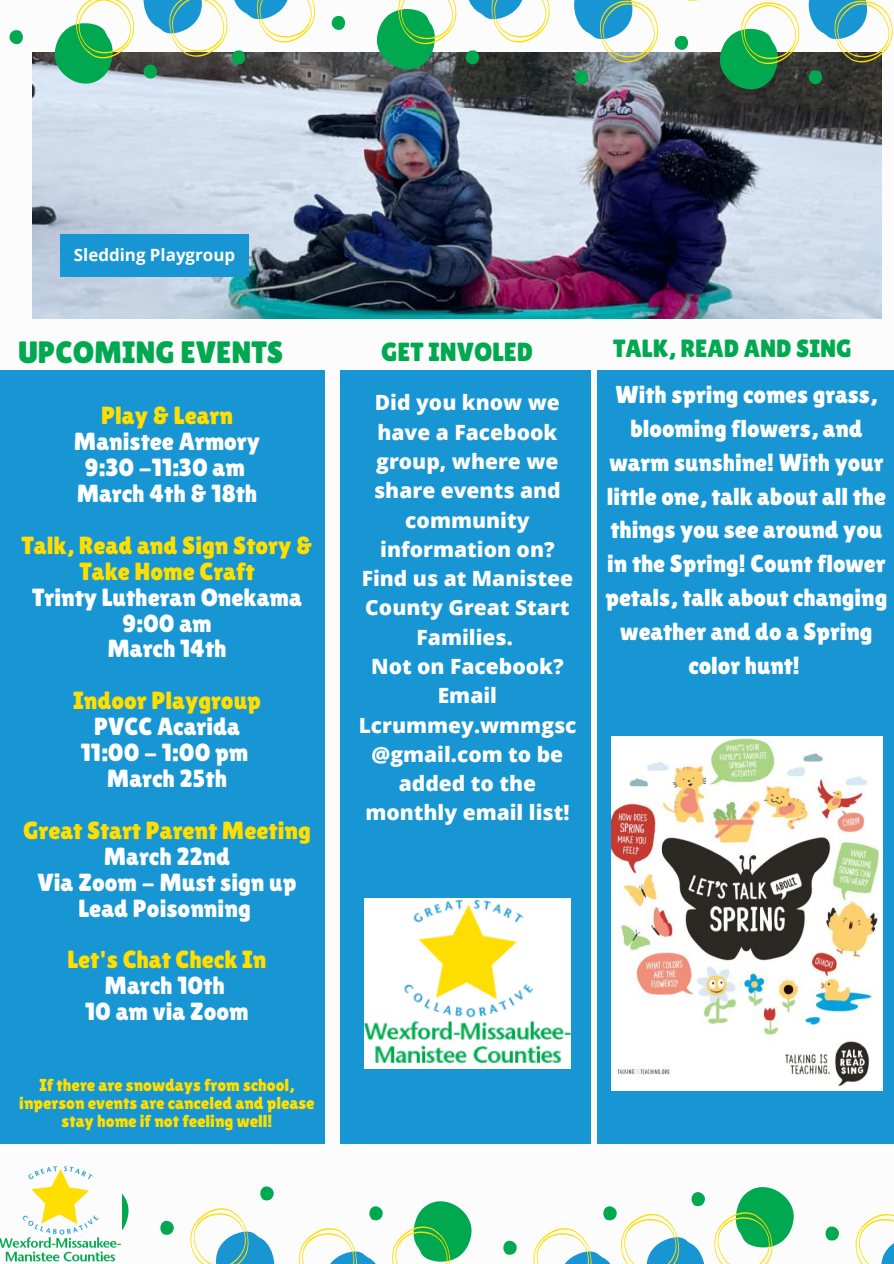
<style>
.page{position:relative;width:894px;height:1264px;background:#fff}
.page>*{position:absolute;margin:0;border:0;box-sizing:border-box;transform-origin:0 0}
.t1{font:30.9px "Lilita One";color:#00a950}
.t2{font:26.25px "Lilita One";color:#00a950}
.t3{font:24.9px "Lilita One";color:#00a950}
.t4{font:24.75px "Lilita One";color:#fff}
.t5{font:24.75px/26px "Lilita One";color:#ffde00;text-align:center}
.t6{font:24.75px "Lilita One";color:#fcfcfc}
.t7{font:24.45px/33.8px "Lilita One";color:#fff;text-align:center}
.t8{font:800 21px/29.2px "Open Sans";color:#fff;text-align:center}
.t9{font:17.25px/18px "Lilita One";color:#ffde00;text-align:center}
.t10{font:700 16.95px "Open Sans";color:#fff}
</style>
<div class="page">
<img style="left:32px;top:53px;width:849px;height:266px">
<svg style="left:9px;top:30px;width:14px;height:15px"></svg>
<svg style="left:53px;top:0;width:262px;height:84px"></svg>
<svg style="left:331px;top:16px;width:15px;height:14px"></svg>
<svg style="left:375px;top:0;width:175px;height:69px"></svg>
<svg style="left:808px;top:70px;width:14px;height:17px"></svg>
<svg style="left:572px;top:0;width:227px;height:89px"></svg>
<svg style="left:805px;top:0;width:88px;height:63px"></svg>
<svg style="left:855px;top:1213px;width:38px;height:50px"></svg>
<svg style="left:825px;top:1226px;width:14px;height:14px"></svg>
<svg style="left:714px;top:1187px;width:80px;height:76px"></svg>
<svg style="left:533px;top:1192px;width:172px;height:71px"></svg>
<svg style="left:503px;top:1240px;width:14px;height:14px"></svg>
<svg style="left:298px;top:1201px;width:174px;height:62px"></svg>
<svg style="left:260px;top:1186px;width:14px;height:14px"></svg>
<svg style="left:190px;top:1208px;width:85px;height:55px"></svg>
<svg style="left:160px;top:1220px;width:14px;height:15px"></svg>
<svg style="left:122px;top:1193px;width:7px;height:38px"></svg>
<div style="left:0;top:370px;width:325px;height:774px;background:#1796d3"></div>
<div style="left:596px;top:370px;width:297px;height:774px;background:#1796d3"></div>
<img style="left:0;top:1166px;width:120px;height:96px">
<div style="left:60px;top:234px;width:188px;height:42px;background:#1796d3"></div>
<div style="left:340px;top:370px;width:250px;height:774px;background:#1796d3"></div>
<img style="left:364px;top:898px;width:206px;height:170px">
<img style="left:611px;top:736px;width:270px;height:354px">
<p class="t10" style="left:74px;top:243px;width:163px">Sledding Playgroup</p>
<p class="t1" style="left:18px;top:334px;width:266px">UPCOMING EVENTS</p>
<p class="t3" style="left:613px;top:333px;width:240px">TALK, READ AND SING</p>
<p class="t2" style="left:381px;top:337px;width:153px">GET INVOLED</p>
<p class="t5" style="left:101px;top:402px;width:133px">Play &amp; Learn</p>
<p class="t4" style="left:74px;top:427px;width:188px">Manistee Armory</p>
<p class="t4" style="left:84px;top:453px;width:162px">9:30 -11:30 am</p>
<p class="t4" style="left:77px;top:479px;width:182px">March 4th &amp; 18th</p>
<p class="t5" style="left:21px;top:532px;width:292px">Talk, Read and Sign Story &amp;<br>Take Home Craft</p>
<p class="t4" style="left:32px;top:582px;width:271px">Trinty Lutheran Onekama</p>
<p class="t4" style="left:122px;top:608px;width:91px">9:00 am</p>
<p class="t4" style="left:107px;top:634px;width:121px">March 14th</p>
<p class="t5" style="left:73px;top:687px;width:189px">Indoor Playgroup</p>
<p class="t4" style="left:94px;top:712px;width:147px">PVCC Acarida</p>
<p class="t4" style="left:81px;top:738px;width:169px">11:00 - 1:00 pm</p>
<p class="t4" style="left:107px;top:764px;width:122px">March 25th</p>
<p class="t5" style="left:23px;top:817px;width:289px">Great Start Parent Meeting</p>
<p class="t6" style="left:104px;top:841px;width:128px">March 22nd</p>
<p class="t6" style="left:37px;top:867px;width:260px">Via Zoom - Must sign up</p>
<p class="t6" style="left:78px;top:893px;width:174px">Lead Poisonning</p>
<p class="t5" style="left:67px;top:946px;width:201px">Let's Chat Check In</p>
<p class="t6" style="left:105px;top:971px;width:122px">March 10th</p>
<p class="t6" style="left:85px;top:997px;width:165px">10 am via Zoom</p>
<p class="t9" style="left:19px;top:1076px;width:297px">If there are snowdays from school, inperson events are canceled and please stay home if not feeling well!</p>
<p class="t8" style="left:374px;top:387px;width:188px">Did you know we have a Facebook group, where we share events and community information on?</p>
<p class="t8" style="left:361px;top:563px;width:213px">Find us at Manistee<br>County Great Start<br>Families.</p>
<p class="t8" style="left:358px;top:651px;width:219px">Not on Facebook?<br>Email<br>Lcrummey.wmmgsc @gmail.com to be added to the monthly email list!</p>
<p class="t7" style="left:605px;top:378px;width:283px">With spring comes grass, blooming flowers, and warm sunshine! With your little one, talk about all the things you see around you in the Spring! Count flower petals, talk about changing weather and do a Spring color hunt!</p>
</div>
